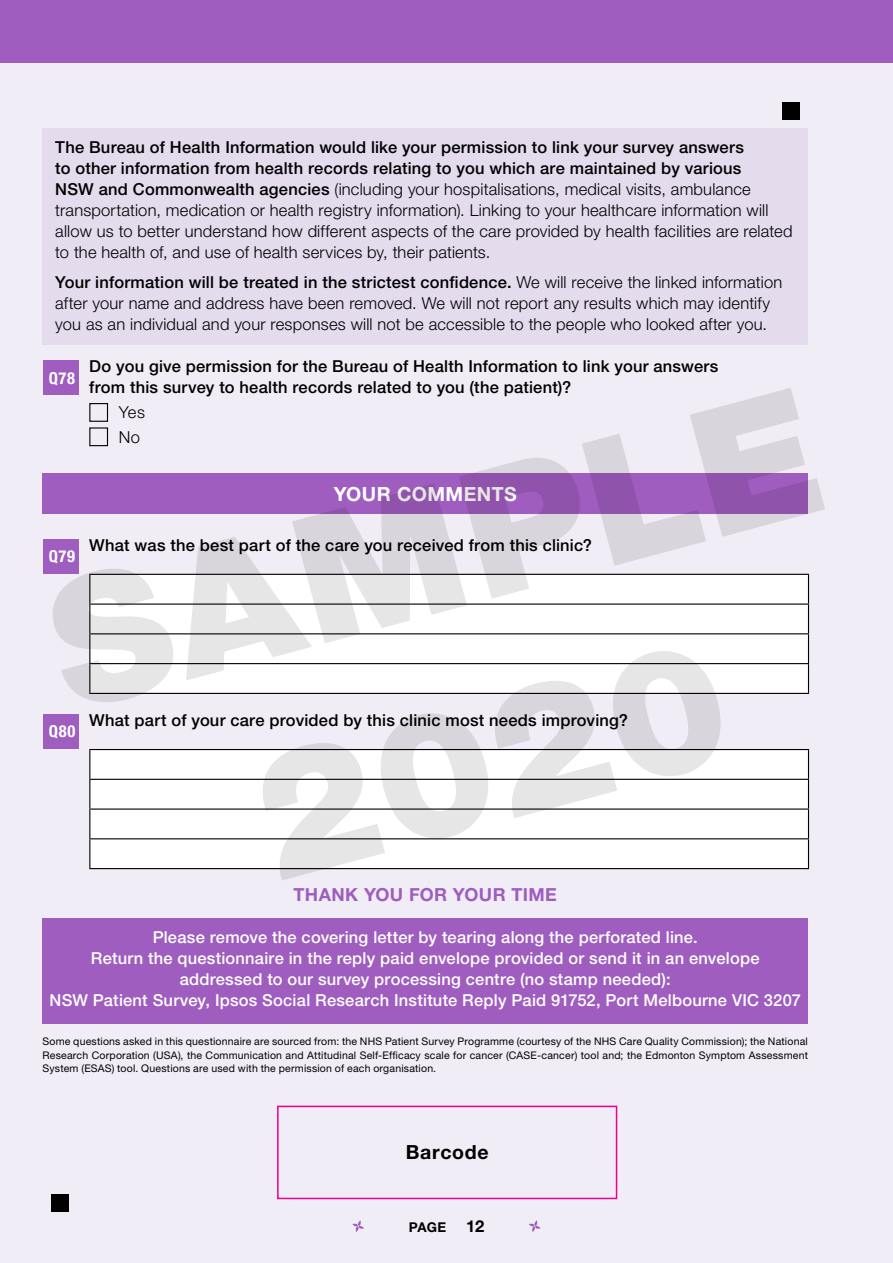
<style>
.page{position:relative;width:893px;height:1263px;background:#fff}
.page>*{position:absolute;margin:0;border:0;box-sizing:border-box;transform-origin:0 0}
.t1{font:700 19.5px "Helvetica Neue LT Std";letter-spacing:.025em;color:#fff}
.t2{font:700 19.5px "Helvetica Neue LT Std";letter-spacing:.035em;color:#000}
.t3{font:700 18px "Helvetica Neue LT Std";letter-spacing:.02em;color:#9f5dbf}
.t4{font:300 16.5px/21px "Helvetica Neue LT Std";letter-spacing:.01em;color:#000}
.t5{font:500 16.5px/21px "Helvetica Neue LT Std";letter-spacing:.015em;color:#fff;text-align:center}
.t6{font:500 16.5px/21px "Helvetica Neue LT Std";letter-spacing:.01em;color:#000}
.t7{font:700 condensed 16.5px "Helvetica Neue LT Std";letter-spacing:.04em;color:#fff}
.t8{font:700 13.5px "Helvetica Neue LT Std";color:#000}
.t9{font:10.5px/13.5px "Helvetica Neue LT Std";letter-spacing:.02em;color:#000;text-align:justify}
.s1{font-weight:500}
.s2{font-size:16.5px}
</style>
<div class="page">
<div style="left:0;top:0;width:893px;height:85px;background:#9f5dbf"></div>
<div style="left:0;top:64px;width:893px;height:1199px;background:#f0edf6"></div>
<div style="left:43px;top:128px;width:765px;height:217px;background:#e4dbed"></div>
<div style="left:43px;top:919px;width:765px;height:105px;background:#9f5dbf"></div>
<div style="left:90px;top:750px;width:718px;height:118px;background:#fff"></div>
<hr style="left:89px;top:749px;width:720px;height:1px;background:#000">
<hr style="left:89px;top:779px;width:720px;height:1px;background:#000">
<hr style="left:89px;top:808px;width:720px;height:2px;background:#000">
<hr style="left:89px;top:838px;width:720px;height:1px;background:#000">
<svg style="left:89px;top:750px;width:1px;height:118px"></svg>
<svg style="left:808px;top:750px;width:1px;height:118px"></svg>
<hr style="left:89px;top:868px;width:720px;height:1px;background:#000">
<div style="left:43px;top:361px;width:36px;height:34px;background:#9f5dbf"></div>
<div style="left:43px;top:539px;width:36px;height:34px;background:#9f5dbf"></div>
<div style="left:43px;top:714px;width:36px;height:34px;background:#9f5dbf"></div>
<div style="left:277px;top:1106px;width:340px;height:93px;border:2px solid #ec008c"></div>
<svg style="left:352px;top:1220px;width:12px;height:12px"></svg>
<svg style="left:529px;top:1220px;width:11px;height:12px"></svg>
<div style="left:51px;top:1195px;width:17px;height:17px;background:#000"></div>
<div style="left:782px;top:102px;width:17px;height:17px;background:#000"></div>
<svg style="left:255px;top:709px;width:475px;height:171px"></svg>
<svg style="left:47px;top:388px;width:778px;height:321px"></svg>
<p class="t4" style="left:55px;top:136px;width:739px"><span class="s1">The Bureau of Health Information would like your permission to link your survey answers<br>to other information from health records relating to you which are maintained by various<br>NSW and Commonwealth agencies</span> (including your hospitalisations, medical visits, ambulance transportation, medication or health registry information). Linking to your healthcare information will allow us to better understand how different aspects of the care provided by health facilities are related to the health of, and use of health services by, their patients.</p>
<p class="t4" style="left:55px;top:271px;width:728px"><span class="s1">Your information will be treated in the strictest confidence.</span> We will receive the linked information after your name and address have been removed. We will not report any results which may identify you as an individual and your responses will not be accessible to the people who looked after you.</p>
<p class="t6" style="left:89px;top:356px;width:630px">Do you give permission for the Bureau of Health Information to link your answers from this survey to health records related to you (the patient)?</p>
<p class="t4" style="left:119px;top:400px;width:28px;line-height:24.5px">Yes<br>No</p>
<p class="t7" style="left:49px;top:368px;width:28px">Q78</p>
<p class="t7" style="left:49px;top:546px;width:28px">Q79</p>
<p class="t1" style="left:334px;top:482px;width:185px">YOUR COMMENTS</p>
<p class="t6" style="left:89px;top:534px;width:504px">What was the best part of the care you received from this clinic?</p>
<p class="t7" style="left:49px;top:721px;width:28px">Q80</p>
<p class="t6" style="left:89px;top:709px;width:540px">What part of your care provided by this clinic most needs improving?</p>
<p class="t3" style="left:294px;top:884px;width:265px">THANK YOU FOR YOUR TIME</p>
<p class="t5" style="left:50px;top:927px;width:753px">Please remove the covering letter by tearing along the perforated line.<br>Return the questionnaire in the reply paid envelope provided or send it in an envelope addressed to our survey processing centre (no stamp needed):<br>NSW Patient Survey, Ipsos Social Research Institute Reply Paid 91752, Port Melbourne VIC 3207</p>
<p class="t9" style="left:43px;top:1035px;width:767px">Some questions asked in this questionnaire are sourced from: the NHS Patient Survey Programme (courtesy of the NHS Care Quality Commission); the National Research Corporation (USA), the Communication and Attitudinal Self-Efficacy scale for cancer (CASE-cancer) tool and; the Edmonton Symptom Assessment System (ESAS) tool. Questions are used with the permission of each organisation.</p>
<p class="t2" style="left:406px;top:1140px;width:84px">Barcode</p>
<p class="t8" style="left:409px;top:1219px;width:77px">PAGE <span class="s2">12</span></p>
</div>
